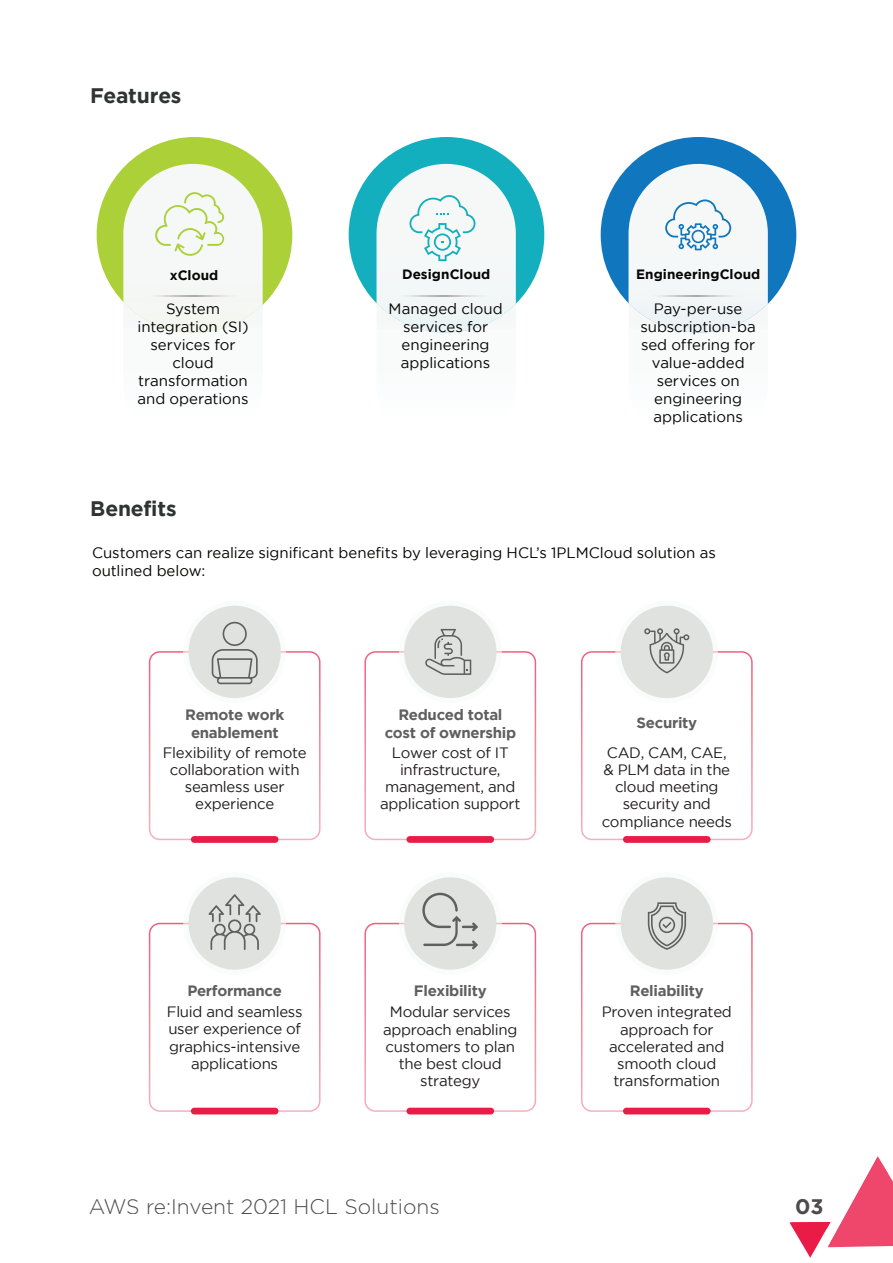
<style>
.page{position:relative;width:893px;height:1263px;background:#fff}
.page>*{position:absolute;margin:0;border:0;box-sizing:border-box;transform-origin:0 0}
.t1{font:300 21px "Gotham";color:#4f4b4c}
.t2{font:700 21px "Gotham";letter-spacing:-.01em;color:#313232}
.t3{font:700 21px "Gotham";color:#4f4b4c}
.t4{font:15px/17.2px "Gotham";letter-spacing:-.02em;color:#211d1e;text-align:center}
.t5{font:15px/18px "Gotham";letter-spacing:-.005em;color:#040503;text-align:center}
.t6{font:700 15px/18px "Gotham";letter-spacing:-.02em;color:#5f5f5f;text-align:center}
.t7{font:700 13.5px "Gotham";letter-spacing:.005em;color:#040503}
</style>
<div class="page">
<svg style="left:789px;top:1156px;width:104px;height:102px"></svg>
<div style="left:97px;top:137px;width:195px;height:196px;background:#acd038;border-radius:50%"></div>
<img style="left:123px;top:164px;width:140px;height:169px">
<div style="left:349px;top:137px;width:195px;height:196px;background:#14afbe;border-radius:50%"></div>
<img style="left:376px;top:164px;width:140px;height:169px">
<div style="left:601px;top:137px;width:195px;height:196px;background:#1077be;border-radius:50%"></div>
<img style="left:628px;top:164px;width:140px;height:169px">
<img style="left:143px;top:296px;width:105px;height:1px">
<img style="left:394px;top:296px;width:104px;height:1px">
<img style="left:646px;top:296px;width:104px;height:1px">
<svg style="left:155px;top:191px;width:69px;height:66px;background:#ecf2de"></svg>
<svg style="left:409px;top:195px;width:66px;height:66px;background:#d6edef"></svg>
<svg style="left:665px;top:199px;width:66px;height:51px;background:#cbdfed"></svg>
<div style="left:191px;top:836px;width:87px;height:7px;background:#ea1b46;border-radius:3px"></div>
<div style="left:406px;top:836px;width:88px;height:7px;background:#ea1b46;border-radius:3px"></div>
<div style="left:623px;top:836px;width:88px;height:7px;background:#ea1b46;border-radius:3px"></div>
<div style="left:191px;top:1108px;width:87px;height:6px;background:#ea1b46;border-radius:3px"></div>
<div style="left:406px;top:1108px;width:88px;height:6px;background:#ea1b46;border-radius:3px"></div>
<div style="left:623px;top:1108px;width:88px;height:6px;background:#ea1b46;border-radius:3px"></div>
<svg style="left:149px;top:605px;width:172px;height:235px"></svg>
<svg style="left:364px;top:605px;width:172px;height:235px"></svg>
<svg style="left:581px;top:605px;width:172px;height:235px"></svg>
<svg style="left:149px;top:877px;width:172px;height:235px"></svg>
<svg style="left:364px;top:877px;width:172px;height:235px"></svg>
<svg style="left:581px;top:877px;width:172px;height:235px"></svg>
<h1 class="t2" style="left:90px;top:84px;width:93px">Features</h1>
<p class="t7" style="left:170px;top:267px;width:50px">xCloud</p>
<p class="t7" style="left:402px;top:266px;width:90px">DesignCloud</p>
<p class="t7" style="left:636px;top:266px;width:126px">EngineeringCloud</p>
<p class="t5" style="left:137px;top:300px;width:113px">System integration (SI) services for cloud transformation and operations</p>
<p class="t5" style="left:389px;top:300px;width:115px">Managed cloud services for engineering applications</p>
<p class="t5" style="left:640px;top:300px;width:117px">Pay-per-use subscription-ba sed offering for value-added services on engineering applications</p>
<h1 class="t2" style="left:90px;top:497px;width:88px">Benefits</h1>
<p class="t5" style="left:92px;top:543px;width:625px;text-align:left">Customers can realize significant benefits by leveraging HCL’s 1PLMCloud solution as outlined below:</p>
<p class="t6" style="left:185px;top:705px;width:101px">Remote work enablement</p>
<p class="t4" style="left:163px;top:743px;width:145px">Flexibility of remote collaboration with seamless user experience</p>
<p class="t6" style="left:385px;top:705px;width:133px">Reduced total cost of ownership</p>
<p class="t4" style="left:380px;top:743px;width:142px">Lower cost of IT infrastructure, management, and application support</p>
<p class="t6" style="left:637px;top:713px;width:62px">Security</p>
<p class="t4" style="left:602px;top:743px;width:132px">CAD, CAM, CAE, &amp; PLM data in the cloud meeting security and compliance needs</p>
<p class="t6" style="left:187px;top:981px;width:96px">Performance</p>
<p class="t6" style="left:414px;top:981px;width:74px">Flexibility</p>
<p class="t6" style="left:630px;top:981px;width:75px">Reliability</p>
<p class="t4" style="left:167px;top:1003px;width:137px">Fluid and seamless user experience of graphics-intensive applications</p>
<p class="t4" style="left:383px;top:1003px;width:136px">Modular services approach enabling customers to plan the best cloud strategy</p>
<p class="t4" style="left:602px;top:1003px;width:132px">Proven integrated approach for accelerated and smooth cloud transformation</p>
<h1 class="t1" style="left:89px;top:1195px;width:352px">AWS re:Invent 2021 HCL Solutions</h1>
<h1 class="t3" style="left:795px;top:1194px;width:30px">03</h1>
</div>
